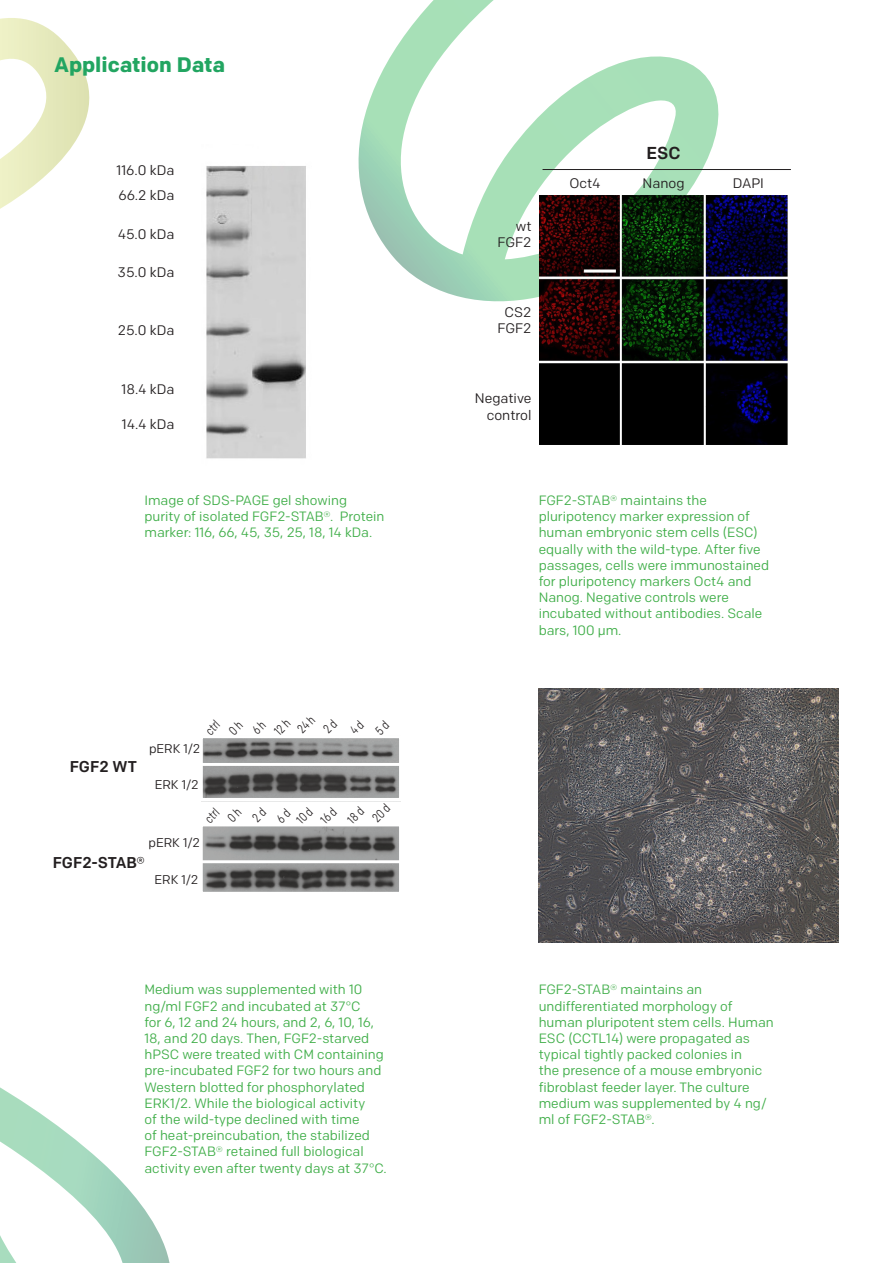
<style>
.page{position:relative;width:893px;height:1263px;background:#fff}
.page>*{position:absolute;margin:0;border:0;box-sizing:border-box;transform-origin:0 0}
.t1{font:700 21px "Colfax";color:#22a561}
.t2{font:500 17.25px "Colfax";color:#231f20}
.t3{font:500 15.6px "Colfax";color:#231f20}
.t4{font:13.8px "Colfax";color:#231f20}
.t5{font:13.5px/16.2px "Colfax";color:#40ae49}
.t6{font:12.6px "Colfax";color:#231f20}
.t7{font:12.6px/18.5px "Colfax";color:#231f20;scale:.75 1}
</style>
<div class="page">
<svg style="left:0;top:18px;width:90px;height:191px"></svg>
<svg style="left:358px;top:0;width:361px;height:302px"></svg>
<svg style="left:0;top:1087px;width:170px;height:176px"></svg>
<img style="left:206px;top:166px;width:100px;height:293px">
<img style="left:204px;top:739px;width:194px;height:58px">
<img style="left:204px;top:827px;width:194px;height:64px">
<div style="left:200px;top:735px;width:202px;height:66px;border:3px solid #fff"></div>
<div style="left:200px;top:823px;width:202px;height:72px;border:3px solid #fff"></div>
<img style="left:539px;top:689px;width:300px;height:253px">
<img style="left:539px;top:195px;width:249px;height:250px">
<hr style="left:542px;top:169px;width:249px;height:1px;background:#231f20">
<svg style="left:274px;top:735px;width:17px;height:1px"></svg>
<svg style="left:320px;top:823px;width:17px;height:1px"></svg>
<svg style="left:347px;top:823px;width:18px;height:1px"></svg>
<p class="t1" style="left:54px;top:52px;width:173px">Application Data</p>
<p class="t4" style="left:117px;top:162px;width:59px">116.0 kDa</p>
<p class="t4" style="left:118px;top:187px;width:57px">66.2 kDa</p>
<p class="t4" style="left:118px;top:226px;width:58px">45.0 kDa</p>
<p class="t4" style="left:118px;top:264px;width:58px">35.0 kDa</p>
<p class="t4" style="left:118px;top:322px;width:58px">25.0 kDa</p>
<p class="t4" style="left:122px;top:380px;width:54px">18.4 kDa</p>
<p class="t4" style="left:122px;top:416px;width:54px">14.4 kDa</p>
<p class="t5" style="left:144px;top:492px;width:242px">Image of SDS-PAGE gel showing purity of isolated FGF2-STAB®. Protein marker: 116, 66, 45, 35, 25, 18, 14 kDa.</p>
<p class="t3" style="left:70px;top:757px;width:68px">FGF2 WT</p>
<p class="t7" style="left:201px;top:726px;width:21px;rotate:-45deg">ctrl</p>
<p class="t7" style="left:306px;top:711px;width:20px;text-indent:-18px;rotate:-45deg">24 h<br>2 d</p>
<p class="t6" style="left:149px;top:741px;width:53px">pERK 1/2</p>
<p class="t6" style="left:155px;top:776px;width:45px">ERK 1/2</p>
<p class="t7" style="left:200px;top:814px;width:21px;rotate:-45deg">ctrl</p>
<p class="t7" style="left:283px;top:806px;width:24px;line-height:14.9px;text-indent:-13px;rotate:-45deg">6 d<br>10 d</p>
<p class="t6" style="left:149px;top:834px;width:53px">pERK 1/2</p>
<p class="t6" style="left:155px;top:871px;width:45px">ERK 1/2</p>
<p class="t3" style="left:53px;top:852px;width:94px">FGF2-STAB®</p>
<p class="t5" style="left:144px;top:981px;width:244px">Medium was supplemented with 10 ng/ml FGF2 and incubated at 37°C<br>for 6, 12 and 24 hours, and 2, 6, 10, 16, 18, and 20 days. Then, FGF2-starved hPSC were treated with CM containing pre-incubated FGF2 for two hours and Western blotted for phosphorylated ERK1/2. While the biological activity<br>of the wild-type declined with time<br>of heat-preincubation, the stabilized FGF2-STAB® retained full biological activity even after twenty days at 37°C.</p>
<p class="t4" style="left:516px;top:217px;width:17px">wt</p>
<p class="t4" style="left:497px;top:234px;width:35px">FGF2</p>
<p class="t4" style="left:505px;top:303px;width:28px">CS2</p>
<p class="t4" style="left:497px;top:320px;width:35px">FGF2</p>
<p class="t4" style="left:475px;top:390px;width:58px">Negative</p>
<p class="t4" style="left:487px;top:406px;width:46px">control</p>
<p class="t4" style="left:569px;top:175px;width:33px">Oct4</p>
<p class="t2" style="left:647px;top:143px;width:36px">ESC</p>
<p class="t4" style="left:643px;top:175px;width:44px">Nanog</p>
<p class="t4" style="left:733px;top:175px;width:33px">DAPI</p>
<p class="t5" style="left:539px;top:492px;width:232px">FGF2-STAB® maintains the pluripotency marker expression of human embryonic stem cells (ESC) equally with the wild-type. After five passages, cells were immunostained for pluripotency markers Oct4 and<br>Nanog. Negative controls were incubated without antibodies. Scale bars, 100 µm.</p>
<p class="t5" style="left:539px;top:981px;width:237px">FGF2-STAB® maintains an undifferentiated morphology of human pluripotent stem cells. Human<br>ESC (CCTL14) were propagated as typical tightly packed colonies in<br>the presence of a mouse embryonic fibroblast feeder layer. The culture medium was supplemented by 4 ng/ ml of FGF2-STAB®.</p>
</div>
